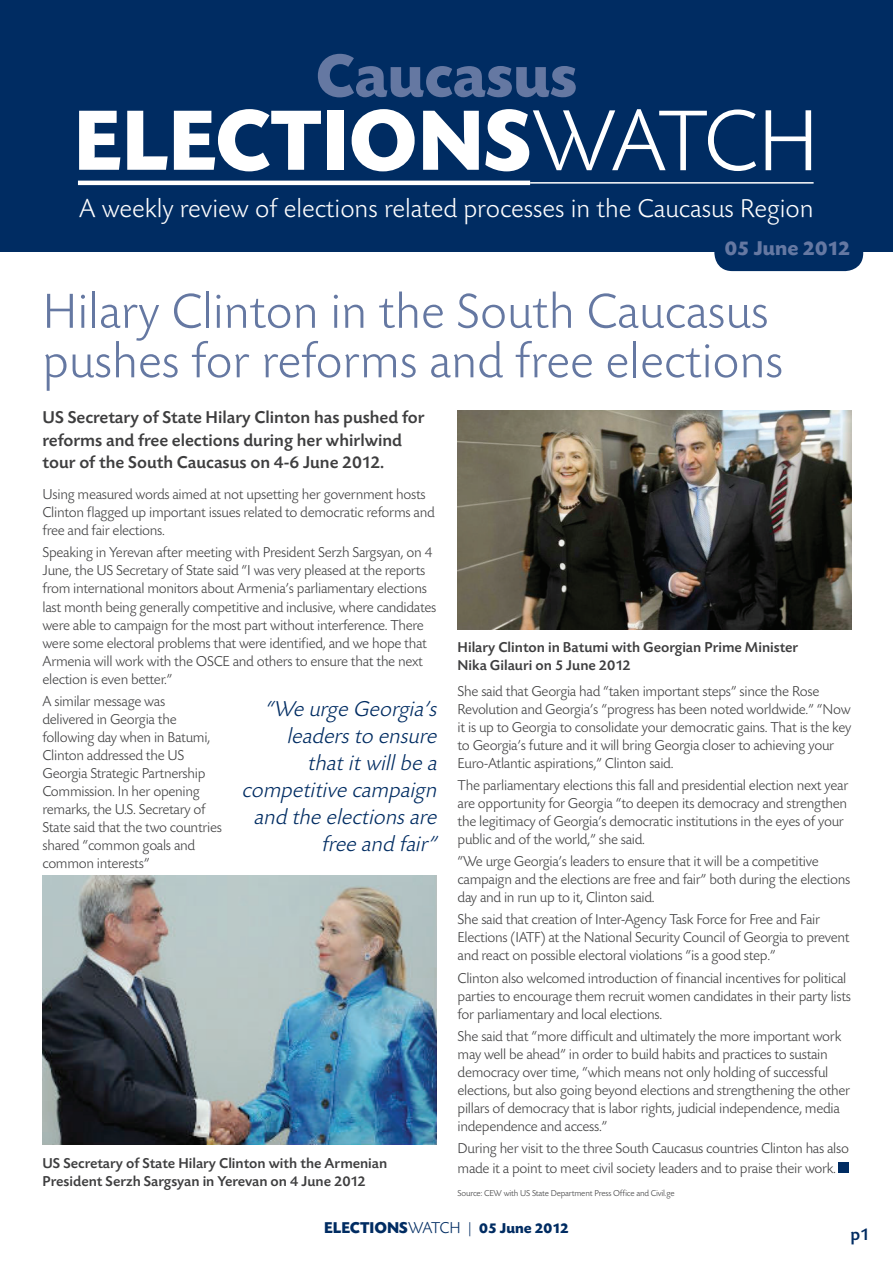
<style>
.page{position:relative;width:893px;height:1263px;background:#fff}
.page>*{position:absolute;margin:0;border:0;box-sizing:border-box;transform-origin:0 0}
.t1{font:700 90px "Today CP";color:#fff}
.t2{font:700 63px "Today CP";color:#6578a2}
.t3{font:300 51px/49.5px "Today CP";color:#6578a2}
.t4{font:300 27px "Today CP";color:#fff}
.t5{font:italic 300 22.5px/27px "Today CP";letter-spacing:-.24em;color:#002c62;text-align:right}
.t6{font:700 21px "Today CP";color:#6578a2}
.t7{font:500 18px/22.5px "Today CP";color:#3e3e3f}
.t8{font:500 18px "Today CP";color:#002c62}
.t9{font:300 15px/18px "Today CP";letter-spacing:-.02em;color:#3e3e3f}
.t10{font:500 15px/18px "Today CP";color:#3e3e3f}
.t11{font:700 15px "Today CP";color:#002c62}
.t12{font:300 9px "Today CP";letter-spacing:-.02em;color:#3e3e3f}
.s1{font-weight:300}
.s2{font-size:16.5px}
.s3{font-weight:300;font-size:16.5px}
</style>
<div class="page">
<div style="left:714px;top:230px;width:149px;height:41px;background:#002c62;border-radius:18px"></div>
<div style="left:0;top:0;width:893px;height:252px;background:#002c62"></div>
<hr style="left:78px;top:181px;width:452px;height:4px;background:#fff">
<hr style="left:530px;top:182px;width:284px;height:2px;background:#fff">
<img style="left:43px;top:875px;width:393px;height:270px">
<div style="left:839px;top:1162px;width:10px;height:11px;background:#002c62"></div>
<img style="left:458px;top:410px;width:393px;height:219px">
<h2 class="t2" style="left:316px;top:42px;width:263px">Caucasus</h2>
<h1 class="t1" style="left:74px;top:92px;width:747px">Elections<span class="s1">Watch</span></h1>
<h3 class="t4" style="left:79px;top:194px;width:736px">A weekly review of elections related processes in the Caucasus Region</h3>
<h3 class="t6" style="left:725px;top:236px;width:127px">05 June 2012</h3>
<h3 class="t3" style="left:43px;top:288px;width:742px">H ilary Clinton in the South Caucasus pushes for reforms and free elections</h3>
<p class="t7" style="left:43px;top:407px;width:384px">US Secretary of State Hilary Clinton has pushed for reforms and free elections during her whirlwind tour of the South Caucasus on 4-6 June 2012.</p>
<p class="t9" style="left:43px;top:486px;width:394px">Using measured words aimed at not upsetting her government hosts<br>Clinton flagged up important issues related to democratic reforms and free and fair elections.</p>
<p class="t9" style="left:43px;top:544px;width:395px">Speaking in Yerevan after meeting with President Serzh Sargsyan, on 4<br>June, the US Secretary of State said “I was very pleased at the reports from international monitors about Armenia’s parliamentary elections last month being generally competitive and inclusive, where candidates were able to campaign for the most part without interference. There were some electoral problems that were identified, and we hope that Armenia will work with the OSCE and others to ensure that the next election is even better.”</p>
<p class="t9" style="left:43px;top:692px;width:181px">A similar message was<br>delivered in Georgia the following day when in Batumi,<br>Clinton addressed the US<br>Georgia Strategic Partnership<br>Commission. In her opening remarks, the U.S. Secretary of<br>State said that the two countries shared “common goals and common interests”</p>
<p class="t9" style="left:458px;top:682px;width:395px">She said that Georgia had “taken important steps” since the Rose Revolution and Georgia’s “progress has been noted worldwide.” “Now it is up to Georgia to consolidate your democratic gains. That is the key to Georgia’s future and it will bring Georgia closer to achieving your Euro-Atlantic aspirations,” Clinton said.</p>
<p class="t10" style="left:458px;top:638px;width:342px">Hilary Clinton in Batumi with Georgian Prime Minister<br>Nika Gilauri on 5 June 2012</p>
<h3 class="t5" style="left:242px;top:696px;width:202px">“We urge Georgia’s leadersto ensure thatitwillbe a competitive campaign and the electionsare free and fair”</h3>
<p class="t9" style="left:458px;top:777px;width:392px">The parliamentary elections this fall and presidential election next year are opportunity for Georgia “to deepen its democracy and strengthen the legitimacy of Georgia’s democratic institutions in the eyes of your public and of the world,” she said.</p>
<p class="t9" style="left:458px;top:853px;width:394px">“We urge Georgia’s leaders to ensure that it will be a competitive campaign and the elections are free and fair” both during the elections day and in run up to it, Clinton said.</p>
<p class="t9" style="left:458px;top:911px;width:394px">She said that creation of Inter-Agency Task Force for Free and Fair<br>Elections (IATF) at the National Security Council of Georgia to prevent and react on possible electoral violations “is a good step.”</p>
<p class="t9" style="left:458px;top:969px;width:395px">Clinton also welcomed introduction of financial incentives for political parties to encourage them recruit women candidates in their party lists for parliamentary and local elections.</p>
<p class="t9" style="left:458px;top:1028px;width:394px">She said that “more difficult and ultimately the more important work may well be ahead” in order to build habits and practices to sustain democracy over time, “which means not only holding of successful elections, but also going beyond elections and strengthening the other pillars of democracy that is labor rights, judicial independence, media independence and access.”</p>
<p class="t9" style="left:458px;top:1139px;width:393px;line-height:19.5px">During her visit to the three South Caucasus countries Clinton has also made it a point to meet civil society leaders and to praise their work.</p>
<p class="t12" style="left:458px;top:1189px;width:219px">Source: CEW with US State Department Press Office and Civil.ge</p>
<p class="t10" style="left:43px;top:1154px;width:346px">US Secretary of State Hilary Clinton with the Armenian<br>President Serzh Sargsyan in Yerevan on 4 June 2012</p>
<p class="t11" style="left:324px;top:1219px;width:246px"><span class="s2">Elections</span><span class="s3">Watch |</span> 05 June 2012</p>
<p class="t8" style="left:850px;top:1224px;width:21px">p1</p>
</div>
